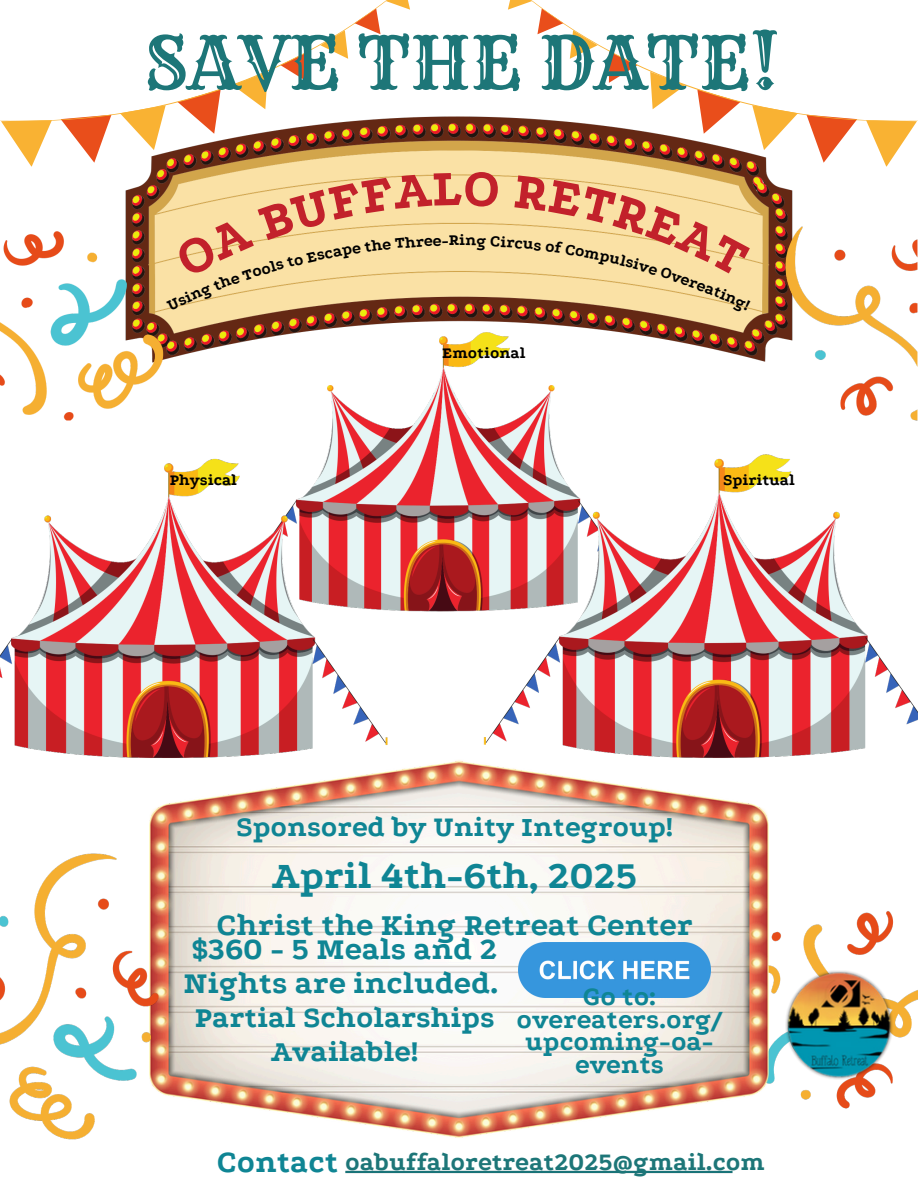
<style>
.page{position:relative;width:918px;height:1188px;background:#fff}
.page>*{position:absolute;margin:0;border:0;box-sizing:border-box;transform-origin:0 0}
.t1{font:72px "Rye";color:#1d7678}
.t2{font:800 39.9px "Podkova";color:#0f8594}
.t3{font:800 32.4px "Podkova";color:#0f8594}
.t4{font:800 32.25px "Podkova";color:#0f8594}
.t5{font:800 32.1px/33.8px "Podkova";color:#0f8594}
.t6{font:800 30.6px/33.8px "Podkova";color:#0f8594;text-align:center}
.t7{font:800 29.4px "Podkova";color:#0f8594}
.t8{font:800 27.45px/22.5px "Podkova";color:#0f8594;text-align:center}
.t9{font:800 25.95px "Podkova";color:#1d7678}
.t10{font:800 16.65px "Podkova";color:#000}
.t11{font:800 16.5px "Podkova";color:#000}
</style>
<div class="page">
<img style="left:0;top:0;width:918px;height:1174px">
<img style="left:518px;top:943px;width:193px;height:55px">
<svg style="left:166px;top:171px;width:585px;height:141px;background:#f1d69a"></svg>
<p class="t1" style="left:144px;top:18px;width:637px">SAVE THE DATE!</p>
<p class="t10" style="left:449px;top:231px;width:18px">Ri</p>
<p class="t11" style="left:170px;top:471px;width:69px">Physical</p>
<p class="t11" style="left:442px;top:344px;width:85px">Emotional</p>
<p class="t11" style="left:723px;top:471px;width:73px">Spiritual</p>
<p class="t7" style="left:236px;top:811px;width:439px">Sponsored by Unity Integroup!</p>
<p class="t2" style="left:272px;top:854px;width:366px">April 4th-6th, 2025</p>
<p class="t3" style="left:217px;top:907px;width:478px">Christ the King Retreat Center</p>
<p class="t5" style="left:184px;top:933px;width:316px">$360 - 5 Meals and 2<br>Nights are included.</p>
<p class="t6" style="left:195px;top:1001px;width:301px">Partial Scholarships<br>Available!</p>
<p class="t8" style="left:517px;top:986px;width:207px">Go to: overeaters.org/ upcoming-oa&shy;events</p>
<p class="t4" style="left:217px;top:1145px;width:123px">Contact</p>
<p class="t9" style="left:345px;top:1148px;width:421px">oabuffaloretreat2025@gmail.com</p>
</div>
